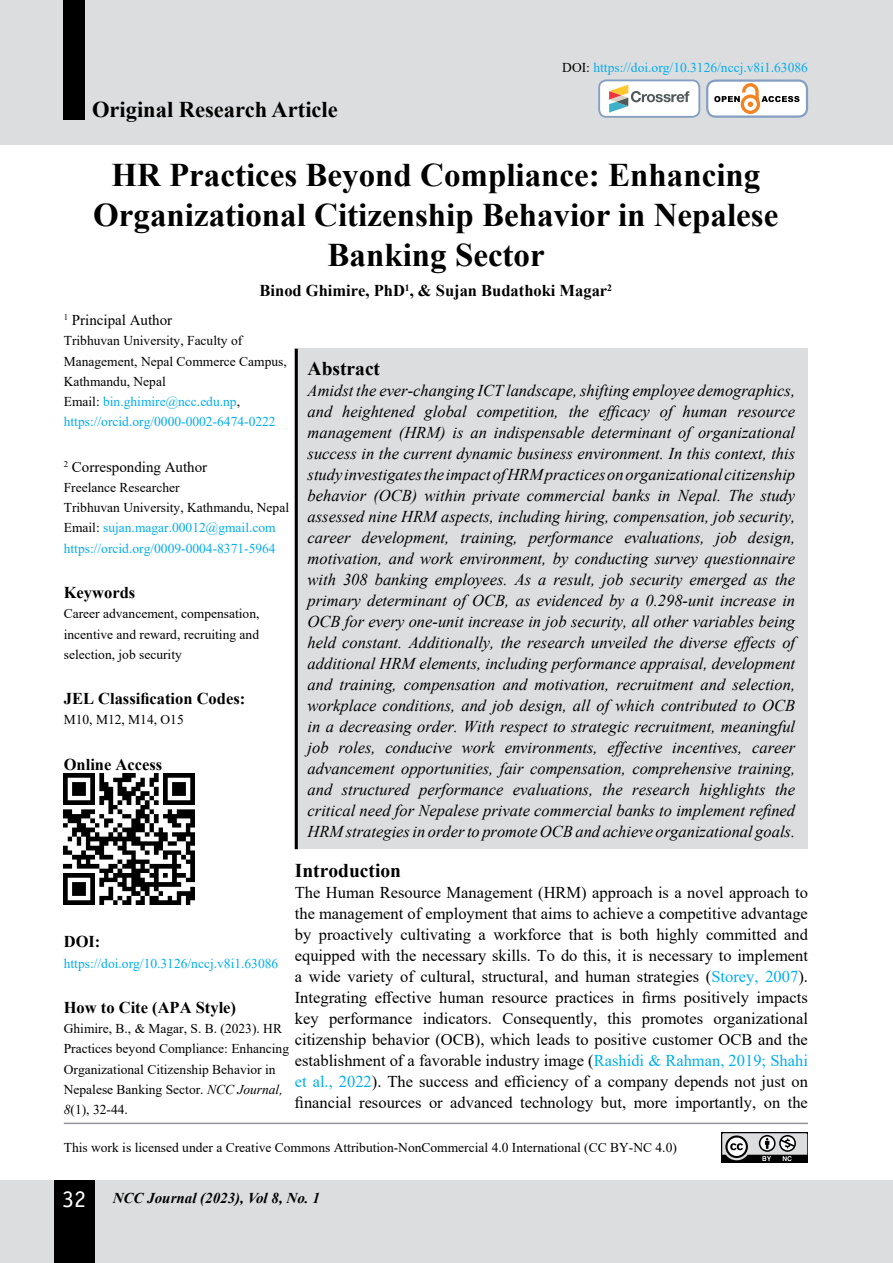
<style>
.page{position:relative;width:893px;height:1263px;background:#fff}
.page>*{position:absolute;margin:0;border:0;box-sizing:border-box;transform-origin:0 0}
.t1{font:700 33px/39.6px "Times New Roman";color:#000;text-align:center}
.t2{font:700 22.5px "Times New Roman";color:#000}
.t3{font:700 19.5px "Times New Roman";color:#000}
.t4{font:italic 16.5px/21px "Times New Roman";color:#000;text-align:justify}
.t5{font:16.5px/21px "Times New Roman";color:#000;text-align:justify}
.t6{font:700 16.5px "Times New Roman";color:#000}
.t7{font:15px "Times New Roman";color:#000}
.t8{font:italic 700 15px "Times New Roman";color:#000}
.t9{font:13.5px/20.2px "Times New Roman";color:#000}
.t10{font:13.5px/20.2px "Times New Roman";color:#00aeef}
.s1{color:#000}
.s2{color:#00aeef}
.s3{font-style:italic}
.s4{font-family:"Officina Sans Std";font-weight:400;font-style:normal;font-size:24px;color:#fff}
</style>
<div class="page">
<div style="left:0;top:0;width:893px;height:145px;background:#dcddde"></div>
<div style="left:64px;top:0;width:21px;height:120px;background:#000"></div>
<div style="left:599px;top:80px;width:100px;height:37px;background:#fff;border-radius:7px"></div>
<div style="left:598px;top:79px;width:102px;height:39px;border:2px solid #859fc3;border-radius:7px"></div>
<svg style="left:609px;top:85px;width:80px;height:28px"></svg>
<div style="left:707px;top:81px;width:100px;height:36px;background:#fff;border-radius:9px"></div>
<div style="left:706px;top:79px;width:102px;height:39px;border:2px solid #859fc3;border-radius:9px"></div>
<svg style="left:714px;top:81px;width:85px;height:35px"></svg>
<div style="left:0;top:1180px;width:893px;height:83px;background:#dcddde"></div>
<div style="left:54px;top:1180px;width:40px;height:83px;background:#000"></div>
<div style="left:295px;top:349px;width:513px;height:500px;background:#dcddde"></div>
<hr style="left:295px;top:349px;width:3px;height:500px;background:#000">
<hr style="left:64px;top:1122px;width:744px;height:2px;background:#939598">
<div style="left:722px;top:1132px;width:86px;height:31px;background:#000"></div>
<svg style="left:722px;top:1133px;width:85px;height:28px"></svg>
<img style="left:64px;top:774px;width:130px;height:130px">
<h2 class="t2" style="left:92px;top:93px;width:247px">Original Research Article</h2>
<p class="t10" style="left:562px;top:57px;width:247px"><span class="s1">DOI:</span> https://doi.org/10.3126/nccj.v8i1.63086</p>
<h1 class="t1" style="left:93px;top:154px;width:687px">HR Practices Beyond Compliance: Enhancing<br>Organizational Citizenship Behavior in Nepalese<br>Banking Sector</h1>
<p class="t6" style="left:260px;top:279px;width:354px">Binod Ghimire, PhD<sup>1</sup>, &amp; Sujan Budathoki Magar<sup>2</sup></p>
<p class="t7" style="left:64px;top:309px;width:110px"><sup>1</sup> Principal Author</p>
<p class="t9" style="left:64px;top:330px;width:225px">Tribhuvan University, Faculty of Management, Nepal Commerce Campus, Kathmandu, Nepal<br>Email: <span class="s2">bin.ghimire@ncc.edu.np</span>, <span class="s2">https://orcid.org/0000-0002-6474-0222</span></p>
<p class="t7" style="left:64px;top:456px;width:145px"><sup>2</sup> Corresponding Author</p>
<p class="t10" style="left:64px;top:477px;width:227px"><span class="s1">Freelance Researcher<br>Tribhuvan University, Kathmandu, Nepal Email:</span> sujan.magar.00012@gmail.com https://orcid.org/0009-0004-8371-5964</p>
<p class="t6" style="left:64px;top:581px;width:73px">Keywords</p>
<p class="t9" style="left:64px;top:603px;width:197px;text-align:justify">Career advancement, compensation, incentive and reward, recruiting and selection, job security</p>
<p class="t6" style="left:64px;top:687px;width:183px">JEL Classification Codes:</p>
<p class="t9" style="left:64px;top:709px;width:122px">M10, M12, M14, O15</p>
<p class="t6" style="left:64px;top:752px;width:100px">Online Access</p>
<p class="t3" style="left:308px;top:354px;width:74px">Abstract</p>
<p class="t4" style="left:308px;top:379px;width:489px">Amidst the ever-changing ICT landscape, shifting employee demographics, and heightened global competition, the efficacy of human resource management (HRM) is an indispensable determinant of organizational success in the current dynamic business environment. In this context, this study investigates the impact of HRM practices on organizational citizenship behavior (OCB) within private commercial banks in Nepal. The study assessed nine HRM aspects, including hiring, compensation, job security, career development, training, performance evaluations, job design, motivation, and work environment, by conducting survey questionnaire with 308 banking employees. As a result, job security emerged as the primary determinant of OCB, as evidenced by a 0.298-unit increase in OCB for every one-unit increase in job security, all other variables being held constant. Additionally, the research unveiled the diverse effects of additional HRM elements, including performance appraisal, development and training, compensation and motivation, recruitment and selection, workplace conditions, and job design, all of which contributed to OCB in a decreasing order. With respect to strategic recruitment, meaningful job roles, conducive work environments, effective incentives, career advancement opportunities, fair compensation, comprehensive training, and structured performance evaluations, the research highlights the critical need for Nepalese private commercial banks to implement refined HRM strategies in order to promote OCB and achieve organizational goals.</p>
<p class="t3" style="left:295px;top:856px;width:108px">Introduction</p>
<p class="t5" style="left:295px;top:881px;width:515px">The Human Resource Management (HRM) approach is a novel approach to the management of employment that aims to achieve a competitive advantage by proactively cultivating a workforce that is both highly committed and equipped with the necessary skills. To do this, it is necessary to implement a wide variety of cultural, structural, and human strategies (<span class="s2">Storey, 2007</span>).<br>Integrating effective human resource practices in firms positively impacts key performance indicators. Consequently, this promotes organizational citizenship behavior (OCB), which leads to positive customer OCB and the establishment of a favorable industry image (<span class="s2">Rashidi &amp; Rahman, 2019; Shahi et al., 2022</span>). The success and efficiency of a company depends not just on financial resources or advanced technology but, more importantly, on the</p>
<p class="t6" style="left:64px;top:930px;width:38px">DOI:</p>
<p class="t10" style="left:64px;top:952px;width:216px">https://doi.org/10.3126/nccj.v8i1.63086</p>
<p class="t6" style="left:64px;top:995px;width:174px">How to Cite (APA Style)</p>
<p class="t9" style="left:64px;top:1018px;width:227px">Ghimire, B., &amp; Magar, S. B. (2023). HR Practices beyond Compliance: Enhancing Organizational Citizenship Behavior in Nepalese Banking Sector. <span class="s3">NCC Journal, 8</span>(1), 32-44.</p>
<p class="t9" style="left:64px;top:1137px;width:615px">This work is licensed under a Creative Commons Attribution-NonCommercial 4.0 International (CC BY-NC 4.0)</p>
<p class="t8" style="left:62px;top:1187px;width:259px"><span class="s4">32</span> NCC Journal (2023), Vol 8, No. 1</p>
</div>
